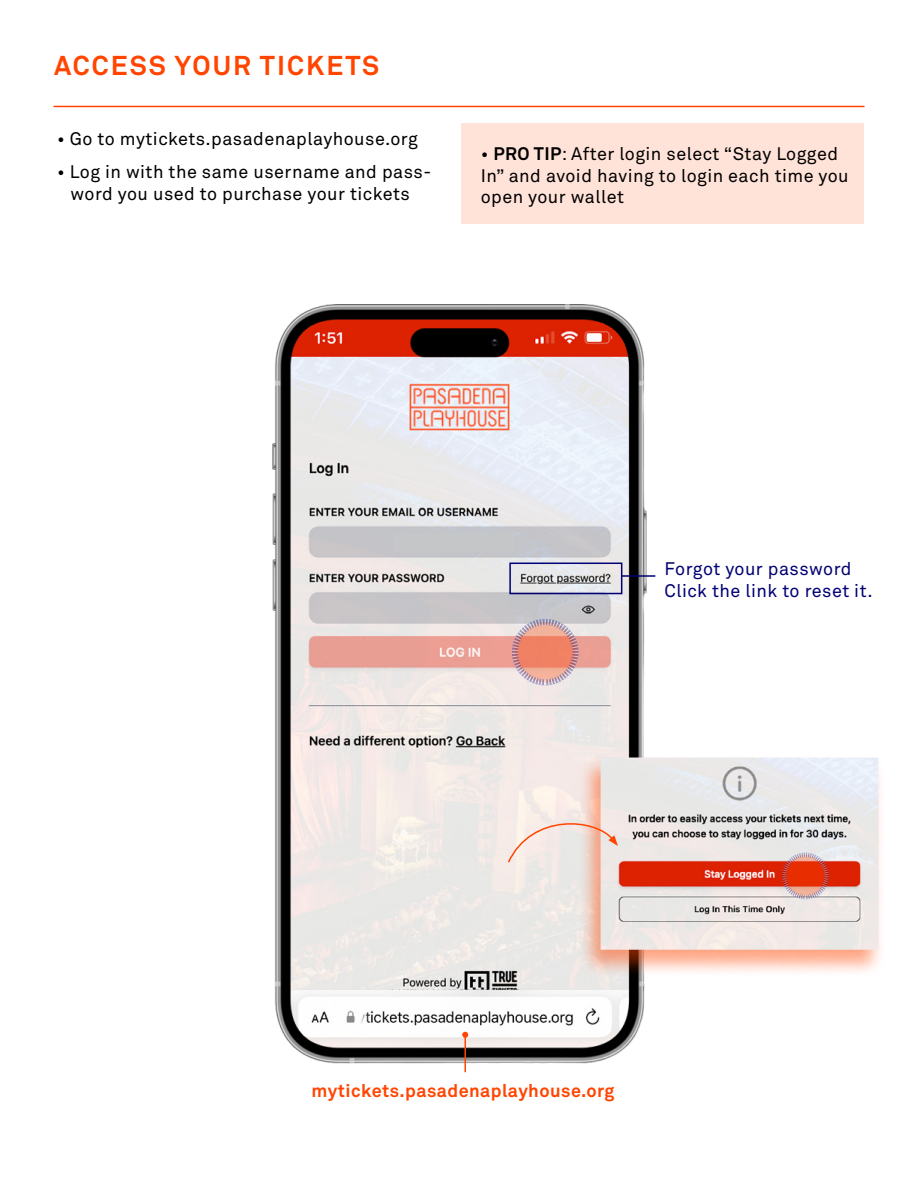
<style>
.page{position:relative;width:918px;height:1188px;background:#fff}
.page>*{position:absolute;margin:0;border:0;box-sizing:border-box;transform-origin:0 0}
.t1{font:700 27px "Akkurat Std";letter-spacing:.075em;color:#ff4500}
.t2{font:18px/21.6px "Akkurat Std";letter-spacing:.025em;color:#000;text-align:center}
.t3{font:18px/21.6px "Akkurat Std";letter-spacing:.025em;color:#000074}
.t4{font:700 18px "Akkurat Std";letter-spacing:.025em;color:#ff4500}
.s1{font-weight:700}
</style>
<div class="page">
<div style="left:461px;top:123px;width:403px;height:101px;background:#ffe3d9"></div>
<hr style="left:54px;top:106px;width:810px;height:1px;background:#ff4500">
<img style="left:272px;top:304px;width:384px;height:769px">
<div style="left:394px;top:533px;width:120px;height:19px;background:#c4c6c8"></div>
<div style="left:578px;top:755px;width:308px;height:223px;background:#ff4500;opacity:.49"></div>
<img style="left:601px;top:758px;width:277px;height:192px">
<div style="left:509px;top:563px;width:113px;height:31px;border:2px solid #000074"></div>
<svg style="left:507px;top:813px;width:111px;height:51px;background:#f2ddd5"></svg>
<hr style="left:622px;top:575px;width:33px;height:2px;background:#000074">
<hr style="left:464px;top:1035px;width:2px;height:37px;background:#ff4500">
<svg style="left:462px;top:1032px;width:6px;height:6px"></svg>
<svg style="left:511px;top:618px;width:69px;height:69px;background:#e1a59b"></svg>
<svg style="left:781px;top:852px;width:49px;height:48px;background:#dc7764"></svg>
<h1 class="t1" style="left:54px;top:49px;width:327px">ACCESS YOUR TICKETS</h1>
<p class="t2" style="left:57px;top:128px;width:362px">• Go to mytickets.pasadenaplayhouse.org</p>
<p class="t2" style="left:57px;top:161px;width:376px">• Log in with the same username and pass&shy;word you used to purchase your tickets</p>
<p class="t2" style="left:481px;top:143px;width:370px;text-align:left">• <span class="s1">PRO TIP</span>: After login select “Stay Logged<br>In” and avoid having to login each time you open your wallet</p>
<p class="t3" style="left:664px;top:558px;width:210px">Forgot your password<br>Click the link to reset it.</p>
<p class="t4" style="left:311px;top:1080px;width:305px">mytickets.pasadenaplayhouse.org</p>
</div>
